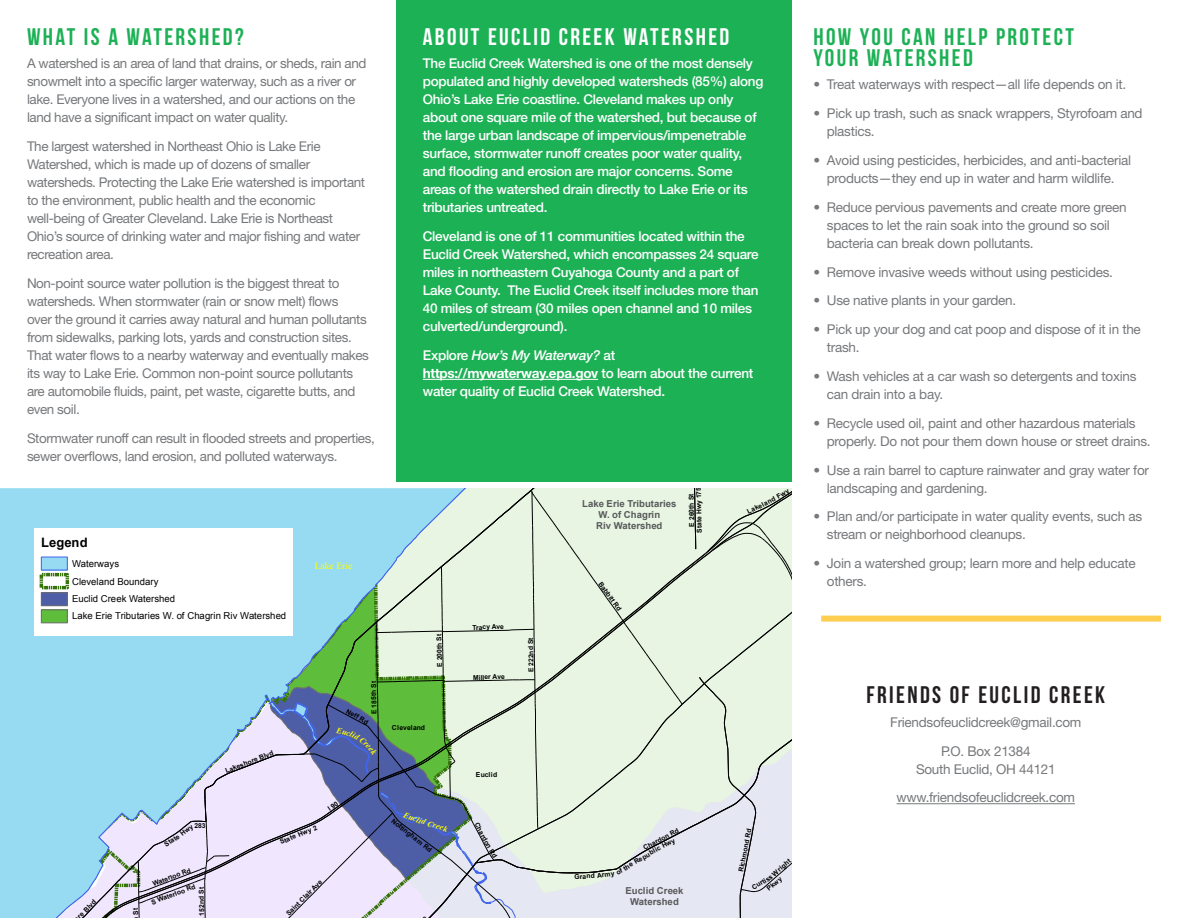
<style>
.page{position:relative;width:1188px;height:918px;background:#fff}
.page>*{position:absolute;margin:0;border:0;box-sizing:border-box;transform-origin:0 0}
.Body_Copy_FINAL{font:700 24px/21px "Bebas Neue";letter-spacing:.1em;color:#1db156}
.Body_Copy_FINAL-2{font:700 24px "Bebas Neue";letter-spacing:.1em;color:#fff}
.Body_Copy_FINAL-3{font:700 24px "Bebas Neue";letter-spacing:.1em;color:#231f20}
.Body_Copy_FINAL-4{font:13.5px/18px "Helvetica Neue";letter-spacing:-.02em;color:#76787b}
.Body_Copy_FINAL-5{font:500 13.5px/18px "Helvetica Neue LT Std";letter-spacing:-.02em;color:#fff}
.Body_Copy_FINAL-6{font:13.35px/18px "Helvetica Neue";letter-spacing:-.03em;color:#76787b}
.t1{font:700 13.05px "Arial";color:#000}
.t2{font:9.6px/17.4px "Arial";color:#000}
.t3{font:700 9.6px/11.1px "Arial";color:#58595b;text-align:center}
.t4{font:9.6px "Times New Roman";color:#ff0}
.t5{font:700 6.9px "Arial";letter-spacing:.015em;color:#000}
.t6{font:700 6.9px "Arial";letter-spacing:.045em;color:#000}
.t7{font:700 6.75px/7.4px "Arial";color:#000;text-align:center}
.s1{font-style:italic}
.s2{font-weight:700}
</style>
<div class="page">
<div style="left:396px;top:0;width:396px;height:482px;background:#1db156"></div>
<hr style="left:423px;top:379px;width:175px;height:1px;background:#fff">
<div style="left:0;top:488px;width:40px;height:430px;background:#97dbf2"></div>
<div style="left:34px;top:528px;width:259px;height:107px;background:#fff"></div>
<div style="left:821px;top:616px;width:340px;height:6px;background:#fece51"></div>
<hr style="left:897px;top:803px;width:178px;height:1px;background:#76787b">
<svg style="left:40px;top:488px;width:752px;height:430px;background:#c5dcdd"></svg>
<p class="Body_Copy_FINAL" style="left:27px;top:26px;width:218px">WHAT IS A WATERSHED?</p>
<p class="Body_Copy_FINAL-6" style="left:27px;top:54px;width:341px">A watershed is an area of land that drains, or sheds, rain and snowmelt into a specific larger waterway, such as a river or lake. Everyone lives in a watershed, and our actions on the land have a significant impact on water quality.</p>
<p class="Body_Copy_FINAL-6" style="left:27px;top:137px;width:340px">The largest watershed in Northeast Ohio is Lake Erie Watershed, which is made up of dozens of smaller watersheds. Protecting the Lake Erie watershed is important to the environment, public health and the economic well-being of Greater Cleveland. Lake Erie is Northeast Ohio’s source of drinking water and major fishing and water recreation area.</p>
<p class="Body_Copy_FINAL-6" style="left:27px;top:274px;width:344px">Non-point source water pollution is the biggest threat to watersheds. When stormwater (rain or snow melt) flows<br>over the ground it carries away natural and human pollutants from sidewalks, parking lots, yards and construction sites.<br>That water flows to a nearby waterway and eventually makes its way to Lake Erie. Common non-point source pollutants are automobile fluids, paint, pet waste, cigarette butts, and even soil.</p>
<p class="Body_Copy_FINAL-6" style="left:27px;top:429px;width:349px">Stormwater runoff can result in flooded streets and properties, sewer overflows, land erosion, and polluted waterways.</p>
<p class="t1" style="left:41px;top:534px;width:48px">Legend</p>
<p class="t2" style="left:72px;top:555px;width:216px">Waterways<br>Cleveland Boundary<br>Euclid Creek Watershed<br>Lake Erie Tributaries W. of Chagrin Riv Watershed</p>
<p class="t7" style="left:224px;top:768px;width:52px;rotate:-21deg">Lakeshore Blvd</p>
<p class="t4" style="left:315px;top:559px;width:39px">Lake Erie</p>
<p class="t7" style="left:371px;top:714px;width:35px;rotate:-91deg">E 185th St</p>
<p class="t7" style="left:348px;top:708px;width:26px;rotate:28deg">Neff Rd</p>
<p class="Body_Copy_FINAL-2" style="left:423px;top:24px;width:308px">ABOUT EUCLID CREEK WATERSHED</p>
<p class="Body_Copy_FINAL-5" style="left:423px;top:54px;width:342px">The Euclid Creek Watershed is one of the most densely populated and highly developed watersheds (85%) along Ohio’s Lake Erie coastline. Cleveland makes up only about one square mile of the watershed, but because of the large urban landscape of impervious/impenetrable surface, stormwater runoff creates poor water quality, and flooding and erosion are major concerns. Some areas of the watershed drain directly to Lake Erie or its tributaries untreated.</p>
<p class="Body_Copy_FINAL-5" style="left:423px;top:227px;width:337px">Cleveland is one of 11 communities located within the Euclid Creek Watershed, which encompasses 24 square miles in northeastern Cuyahoga County and a part of Lake County. The Euclid Creek itself includes more than 40 miles of stream (30 miles open channel and 10 miles culverted/underground).</p>
<p class="Body_Copy_FINAL-5" style="left:423px;top:346px;width:332px">Explore <span class="s1">How’s My Waterway?</span> at <span class="s2">https://mywaterway.epa.gov</span> to learn about the current water quality of Euclid Creek Watershed.</p>
<p class="t7" style="left:436px;top:667px;width:35px;rotate:-91deg">E 200th St</p>
<p class="t5" style="left:392px;top:723px;width:35px">Cleveland</p>
<p class="t7" style="left:472px;top:624px;width:33px;rotate:-1deg">Tracy Ave</p>
<p class="t7" style="left:473px;top:674px;width:33px;rotate:-1deg">Miller Ave</p>
<p class="t7" style="left:528px;top:673px;width:37px;rotate:-91deg">E 222nd St</p>
<p class="t6" style="left:476px;top:770px;width:23px">Euclid</p>
<p class="t3" style="left:582px;top:498px;width:96px">Lake Erie Tributaries<br>W. of Chagrin<br>Riv Watershed</p>
<p class="t7" style="left:689px;top:533px;width:48px;rotate:-91deg">E 260th St<br>State Hwy 175</p>
<p class="t7" style="left:603px;top:580px;width:36px;rotate:55deg">Babbitt Rd</p>
<p class="t7" style="left:746px;top:509px;width:33px;rotate:-27deg">Lakeland</p>
<p class="t7" style="left:82px;top:909px;width:16px;rotate:-46deg">Blvd</p>
<p class="t7" style="left:163px;top:842px;width:18px;rotate:-33deg">State</p>
<p class="t7" style="left:195px;top:822px;width:13px">283</p>
<p class="t7" style="left:152px;top:881px;width:42px;rotate:-21deg">Waterloo Rd</p>
<p class="t7" style="left:150px;top:899px;width:48px;rotate:-21deg">S Waterloo Rd</p>
<p class="t7" style="left:198px;top:916px;width:30px;rotate:-91deg">152nd St</p>
<p class="t7" style="left:395px;top:817px;width:40px;rotate:39deg">Nottingham</p>
<p class="t7" style="left:480px;top:821px;width:30px;rotate:62deg">Chardon</p>
<p class="t7" style="left:642px;top:845px;width:41px;rotate:-28deg">Chardon Rd</p>
<p class="t7" style="left:279px;top:839px;width:35px;rotate:-23deg">State Hwy</p>
<p class="t7" style="left:738px;top:871px;width:46px;rotate:-79deg">Richmond Rd</p>
<p class="t7" style="left:633px;top:859px;width:31px;rotate:-30deg">Republic</p>
<p class="t7" style="left:761px;top:881px;width:37px;text-align:left;text-indent:14px;rotate:-41deg">Wright<br>Pkwy</p>
<p class="t7" style="left:574px;top:873px;width:22px;rotate:-1deg">Grand</p>
<p class="t7" style="left:597px;top:872px;width:19px;rotate:-8deg">Army</p>
<p class="t7" style="left:751px;top:885px;width:24px;rotate:-32deg">Curtiss</p>
<p class="t7" style="left:285px;top:912px;width:49px;rotate:-45deg">Saint Clair Ave</p>
<p class="t3" style="left:626px;top:885px;width:60px">Euclid Creek<br>Watershed</p>
<p class="Body_Copy_FINAL" style="left:813px;top:26px;width:262px">HOW YOU CAN HELP PROTECT<br>YOUR WATERSHED</p>
<p class="Body_Copy_FINAL-4" style="left:813px;top:75px;width:314px">• Treat waterways with respect—all life depends on it.</p>
<p class="Body_Copy_FINAL-4" style="left:827px;top:104px;width:317px;text-indent:-14px">• Pick up trash, such as snack wrappers, Styrofoam and plastics.</p>
<p class="Body_Copy_FINAL-4" style="left:813px;top:151px;width:319px;text-align:center">• Avoid using pesticides, herbicides, and anti-bacterial products—they end up in water and harm wildlife.</p>
<p class="Body_Copy_FINAL-4" style="left:827px;top:198px;width:301px;text-indent:-14px">• Reduce pervious pavements and create more green spaces to let the rain soak into the ground so soil bacteria can break down pollutants.</p>
<p class="Body_Copy_FINAL-4" style="left:813px;top:263px;width:301px">• Remove invasive weeds without using pesticides.</p>
<p class="Body_Copy_FINAL-4" style="left:813px;top:291px;width:204px">• Use native plants in your garden.</p>
<p class="Body_Copy_FINAL-4" style="left:827px;top:320px;width:316px;text-indent:-14px">• Pick up your dog and cat poop and dispose of it in the trash.</p>
<p class="Body_Copy_FINAL-4" style="left:827px;top:367px;width:311px;text-indent:-14px">• Wash vehicles at a car wash so detergents and toxins can drain into a bay.</p>
<p class="Body_Copy_FINAL-4" style="left:827px;top:414px;width:325px;text-indent:-14px">• Recycle used oil, paint and other hazardous materials properly. Do not pour them down house or street drains.</p>
<p class="Body_Copy_FINAL-4" style="left:827px;top:461px;width:324px;text-indent:-14px">• Use a rain barrel to capture rainwater and gray water for landscaping and gardening.</p>
<p class="Body_Copy_FINAL-4" style="left:827px;top:507px;width:317px;text-indent:-14px">• Plan and/or participate in water quality events, such as stream or neighborhood cleanups.</p>
<p class="Body_Copy_FINAL-4" style="left:827px;top:554px;width:310px;text-indent:-14px">• Join a watershed group; learn more and help educate others.</p>
<p class="Body_Copy_FINAL-3" style="left:866px;top:682px;width:240px">FRIENDS OF EUCLID CREEK</p>
<p class="Body_Copy_FINAL-4" style="left:890px;top:713px;width:193px">Friendsofeuclidcreek@gmail.com</p>
<p class="Body_Copy_FINAL-4" style="left:916px;top:742px;width:141px;text-align:center">P.O. Box 21384<br>South Euclid, OH 44121</p>
<p class="Body_Copy_FINAL-4" style="left:897px;top:788px;width:180px">www.friendsofeuclidcreek.com</p>
</div>
